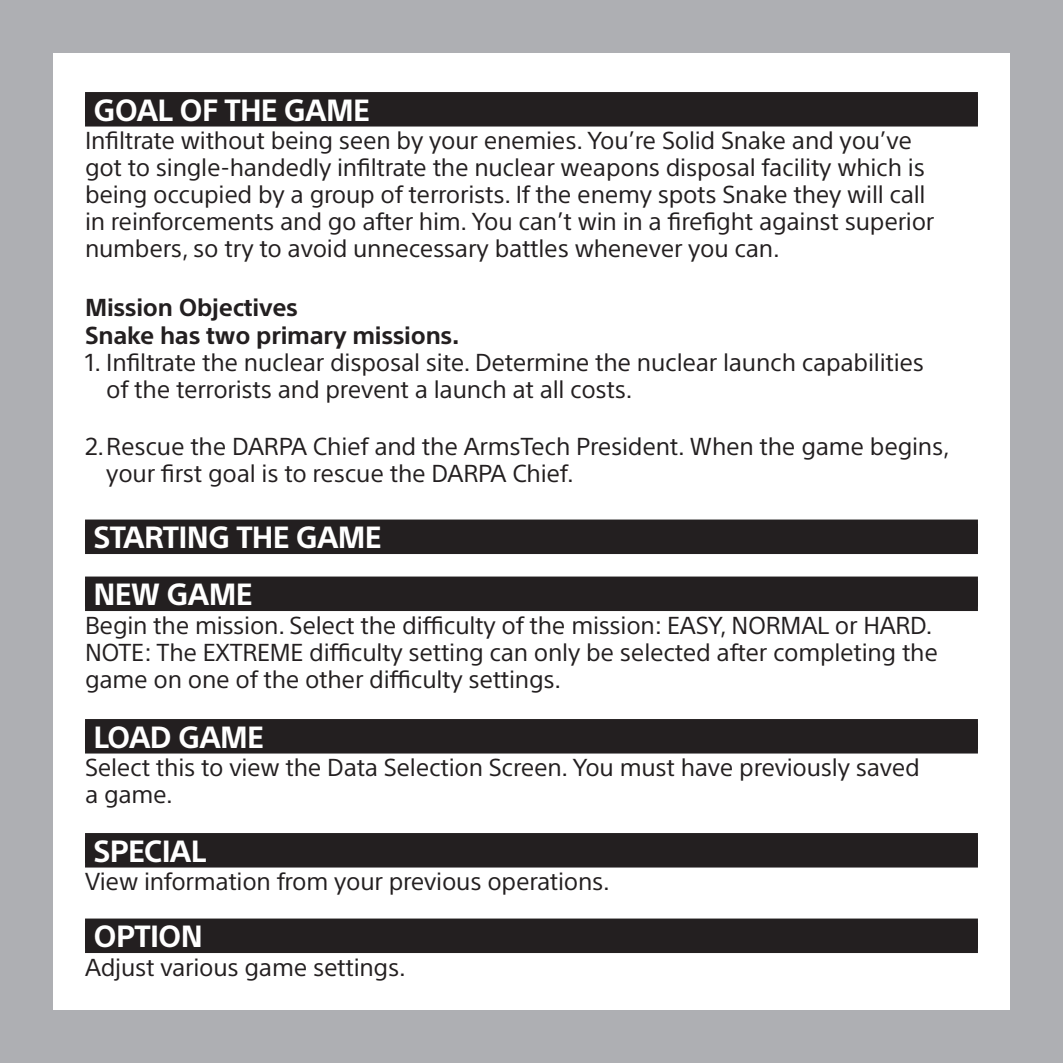
<style>
.page{position:relative;width:1063px;height:1063px;background:#aeafb3}
.page>*{position:absolute;margin:0;border:0;box-sizing:border-box;transform-origin:0 0}
.STANDFIRST_RULES{font:700 30px "SST Pro";letter-spacing:-.025em;color:#fff}
.BODY_COPY{font:24px/27px "SST Pro";letter-spacing:-.01em;color:#231f20}
.BOLD{font:700 24px "SST Pro";letter-spacing:-.01em;color:#231f20}
</style>
<div class="page">
<div style="left:53px;top:53px;width:957px;height:957px;background:#fff"></div>
<div style="left:85px;top:92px;width:893px;height:30px;background:#231f20"></div>
<div style="left:85px;top:97px;width:893px;height:30px;background:#231f20"></div>
<div style="left:85px;top:520px;width:893px;height:30px;background:#231f20"></div>
<div style="left:85px;top:524px;width:893px;height:30px;background:#231f20"></div>
<div style="left:85px;top:577px;width:893px;height:30px;background:#231f20"></div>
<div style="left:85px;top:581px;width:893px;height:30px;background:#231f20"></div>
<div style="left:85px;top:719px;width:893px;height:30px;background:#231f20"></div>
<div style="left:85px;top:724px;width:893px;height:30px;background:#231f20"></div>
<div style="left:85px;top:833px;width:893px;height:30px;background:#231f20"></div>
<div style="left:85px;top:838px;width:893px;height:30px;background:#231f20"></div>
<div style="left:85px;top:919px;width:893px;height:30px;background:#231f20"></div>
<div style="left:85px;top:923px;width:893px;height:30px;background:#231f20"></div>
<p class="STANDFIRST_RULES" style="left:94px;top:92px;width:278px">GOAL OF THE GAME</p>
<p class="BODY_COPY" style="left:85px;top:127px;width:851px">Infiltrate without being seen by your enemies. You’re Solid Snake and you’ve got to single-handedly infiltrate the nuclear weapons disposal facility which is being occupied by a group of terrorists. If the enemy spots Snake they will call in reinforcements and go after him. You can’t win in a firefight against superior numbers, so try to avoid unnecessary battles whenever you can.</p>
<p class="BOLD" style="left:85px;top:293px;width:215px">Mission Objectives</p>
<p class="BOLD" style="left:85px;top:322px;width:376px">Snake has two primary missions.</p>
<p class="BODY_COPY" style="left:106px;top:349px;width:819px;text-indent:-21px">1. Infiltrate the nuclear disposal site. Determine the nuclear launch capabilities of the terrorists and prevent a launch at all costs.</p>
<p class="BODY_COPY" style="left:106px;top:433px;width:845px;text-indent:-21px">2.Rescue the DARPA Chief and the ArmsTech President. When the game begins, your first goal is to rescue the DARPA Chief.</p>
<p class="STANDFIRST_RULES" style="left:94px;top:520px;width:290px">STARTING THE GAME</p>
<p class="STANDFIRST_RULES" style="left:94px;top:577px;width:160px">NEW GAME</p>
<p class="BODY_COPY" style="left:85px;top:611px;width:854px">Begin the mission. Select the difficulty of the mission: EASY, NORMAL or HARD.<br>NOTE: The EXTREME difficulty setting can only be selected after completing the game on one of the other difficulty settings.</p>
<p class="STANDFIRST_RULES" style="left:94px;top:719px;width:172px">LOAD GAME</p>
<p class="BODY_COPY" style="left:85px;top:754px;width:836px">Select this to view the Data Selection Screen. You must have previously saved a game.</p>
<p class="STANDFIRST_RULES" style="left:94px;top:833px;width:114px">SPECIAL</p>
<p class="BODY_COPY" style="left:85px;top:868px;width:526px">View information from your previous operations.</p>
<p class="STANDFIRST_RULES" style="left:94px;top:919px;width:111px">OPTION</p>
<p class="BODY_COPY" style="left:85px;top:953px;width:322px">Adjust various game settings.</p>
</div>
